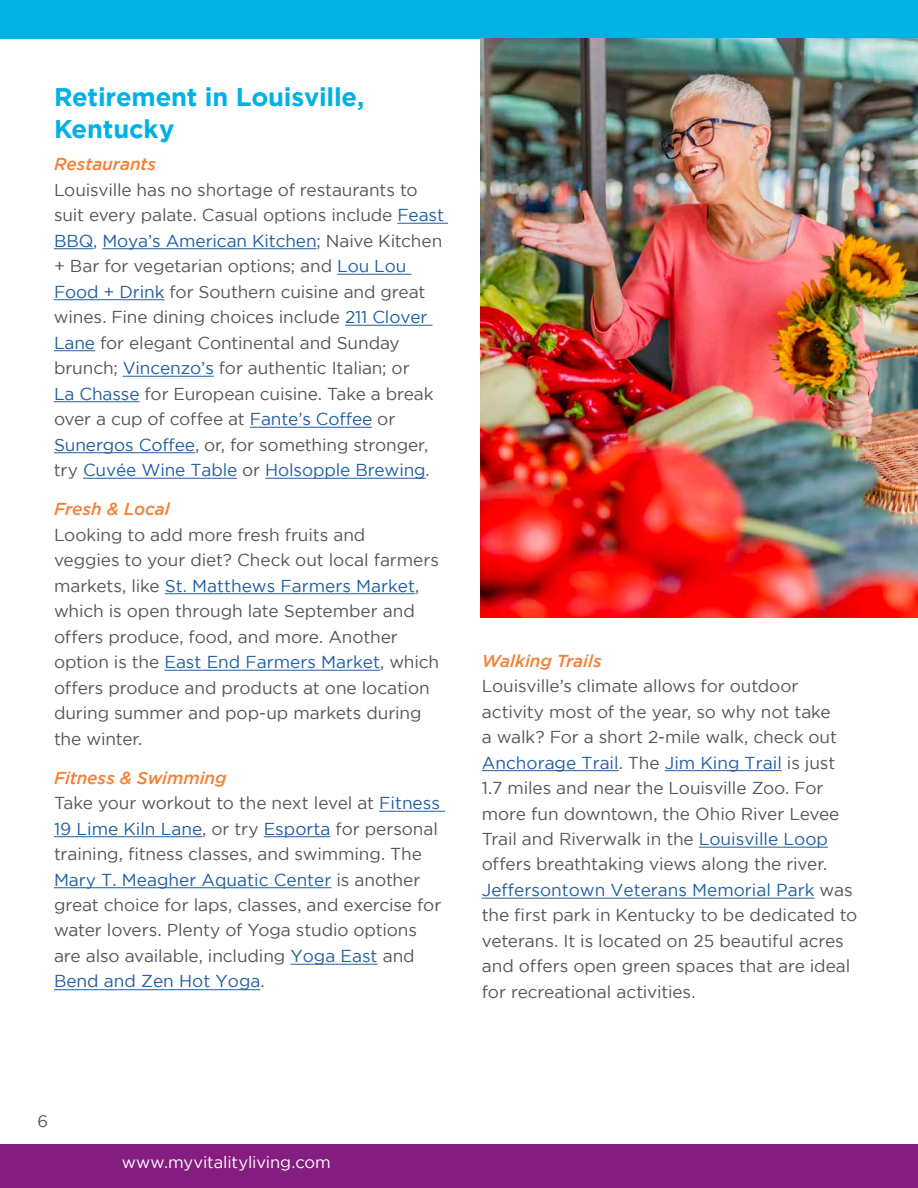
<style>
.page{position:relative;width:918px;height:1188px;background:#fff}
.page>*{position:absolute;margin:0;border:0;box-sizing:border-box;transform-origin:0 0}
.t1{font:700 25.5px/31.5px "Gotham";letter-spacing:-.005em;color:#00b2e3}
.t2{font:17.25px/25.5px "Gotham";letter-spacing:-.005em;color:#55565a}
.t3{font:italic 500 17.25px "Gotham";letter-spacing:-.005em;color:#f58036}
.t4{font:16.5px "Gotham";letter-spacing:-.01em;color:#fff}
.t5{font:16.5px "Gotham";color:#55565a}
.s1{color:#215e9f}
.s2{font-weight:500;font-style:italic;color:#f58036}
</style>
<div class="page">
<div style="left:0;top:1144px;width:918px;height:44px;background:#851d81"></div>
<div style="left:0;top:0;width:918px;height:38px;background:#00b2e3"></div>
<hr style="left:397px;top:223px;width:51px;height:1px;background:#215e9f">
<hr style="left:54px;top:248px;width:39px;height:1px;background:#215e9f">
<hr style="left:102px;top:248px;width:215px;height:1px;background:#215e9f">
<hr style="left:337px;top:274px;width:74px;height:1px;background:#215e9f">
<hr style="left:54px;top:299px;width:110px;height:1px;background:#215e9f">
<hr style="left:345px;top:325px;width:87px;height:1px;background:#215e9f">
<hr style="left:54px;top:350px;width:41px;height:1px;background:#215e9f">
<hr style="left:123px;top:376px;width:91px;height:1px;background:#215e9f">
<hr style="left:54px;top:401px;width:85px;height:1px;background:#215e9f">
<hr style="left:250px;top:427px;width:122px;height:1px;background:#215e9f">
<hr style="left:54px;top:452px;width:141px;height:1px;background:#215e9f">
<hr style="left:83px;top:478px;width:154px;height:1px;background:#215e9f">
<hr style="left:265px;top:478px;width:161px;height:1px;background:#215e9f">
<hr style="left:165px;top:593px;width:250px;height:1px;background:#215e9f">
<hr style="left:164px;top:670px;width:216px;height:1px;background:#215e9f">
<hr style="left:379px;top:811px;width:66px;height:1px;background:#215e9f">
<hr style="left:54px;top:836px;width:148px;height:1px;background:#215e9f">
<hr style="left:264px;top:836px;width:66px;height:1px;background:#215e9f">
<hr style="left:54px;top:887px;width:277px;height:1px;background:#215e9f">
<hr style="left:290px;top:964px;width:88px;height:1px;background:#215e9f">
<hr style="left:54px;top:989px;width:206px;height:1px;background:#215e9f">
<hr style="left:482px;top:770px;width:137px;height:1px;background:#215e9f">
<hr style="left:665px;top:770px;width:117px;height:1px;background:#215e9f">
<hr style="left:699px;top:847px;width:129px;height:1px;background:#215e9f">
<hr style="left:482px;top:898px;width:333px;height:1px;background:#215e9f">
<img style="left:481px;top:38px;width:437px;height:580px">
<h1 class="t1" style="left:54px;top:83px;width:312px">Retirement in Louisville,<br>Kentucky</h1>
<p class="t3" style="left:54px;top:158px;width:104px">Restaurants</p>
<p class="t2" style="left:54px;top:178px;width:392px">Louisville has no shortage of restaurants to suit every palate. Casual options include <span class="s1">Feast BBQ</span>, <span class="s1">Moya’s American Kitchen</span>; Naive Kitchen + Bar for vegetarian options; and <span class="s1">Lou Lou Food + Drink</span> for Southern cuisine and great wines. Fine dining choices include <span class="s1">211 Clover Lane</span> for elegant Continental and Sunday brunch; <span class="s1">Vincenzo’s</span> for authentic Italian; or<br><span class="s1">La Chasse</span> for European cuisine. Take a break over a cup of coffee at <span class="s1">Fante’s Coffee</span> or <span class="s1">Sunergos Coffee</span>, or, for something stronger, try <span class="s1">Cuvée Wine Table</span> or <span class="s1">Holsopple Brewing</span>.</p>
<p class="t3" style="left:54px;top:502px;width:117px">Fresh &amp; Local</p>
<p class="t2" style="left:54px;top:523px;width:387px">Looking to add more fresh fruits and<br>veggies to your diet? Check out local farmers markets, like <span class="s1">St. Matthews Farmers Market</span>, which is open through late September and offers produce, food, and more. Another option is the <span class="s1">East End Farmers Market</span>, which offers produce and products at one location during summer and pop-up markets during the winter.</p>
<p class="t2" style="left:54px;top:766px;width:389px"><span class="s2">Fitness &amp; Swimming<br></span>Take your workout to the next level at <span class="s1">Fitness 19 Lime Kiln Lane</span>, or try <span class="s1">Esporta</span> for personal training, fitness classes, and swimming. The <span class="s1">Mary T. Meagher Aquatic Center</span> is another great choice for laps, classes, and exercise for water lovers. Plenty of Yoga studio options are also available, including <span class="s1">Yoga East</span> and <span class="s1">Bend and Zen Hot Yoga</span>.</p>
<p class="t3" style="left:482px;top:654px;width:121px">Walking Trails</p>
<p class="t2" style="left:482px;top:674px;width:377px">Louisville’s climate allows for outdoor activity most of the year, so why not take<br>a walk? For a short 2-mile walk, check out <span class="s1">Anchorage Trail</span>. The <span class="s1">Jim King Trail</span> is just 1.7 miles and near the Louisville Zoo. For more fun downtown, the Ohio River Levee Trail and Riverwalk in the <span class="s1">Louisville Loop </span>offers breathtaking views along the river.<br><span class="s1">Jeffersontown Veterans Memorial Park</span> was the first park in Kentucky to be dedicated to veterans. It is located on 25 beautiful acres and offers open green spaces that are ideal for recreational activities.</p>
<p class="t5" style="left:38px;top:1115px;width:12px">6</p>
<p class="t4" style="left:122px;top:1156px;width:211px">www.myvitalityliving.com</p>
</div>
